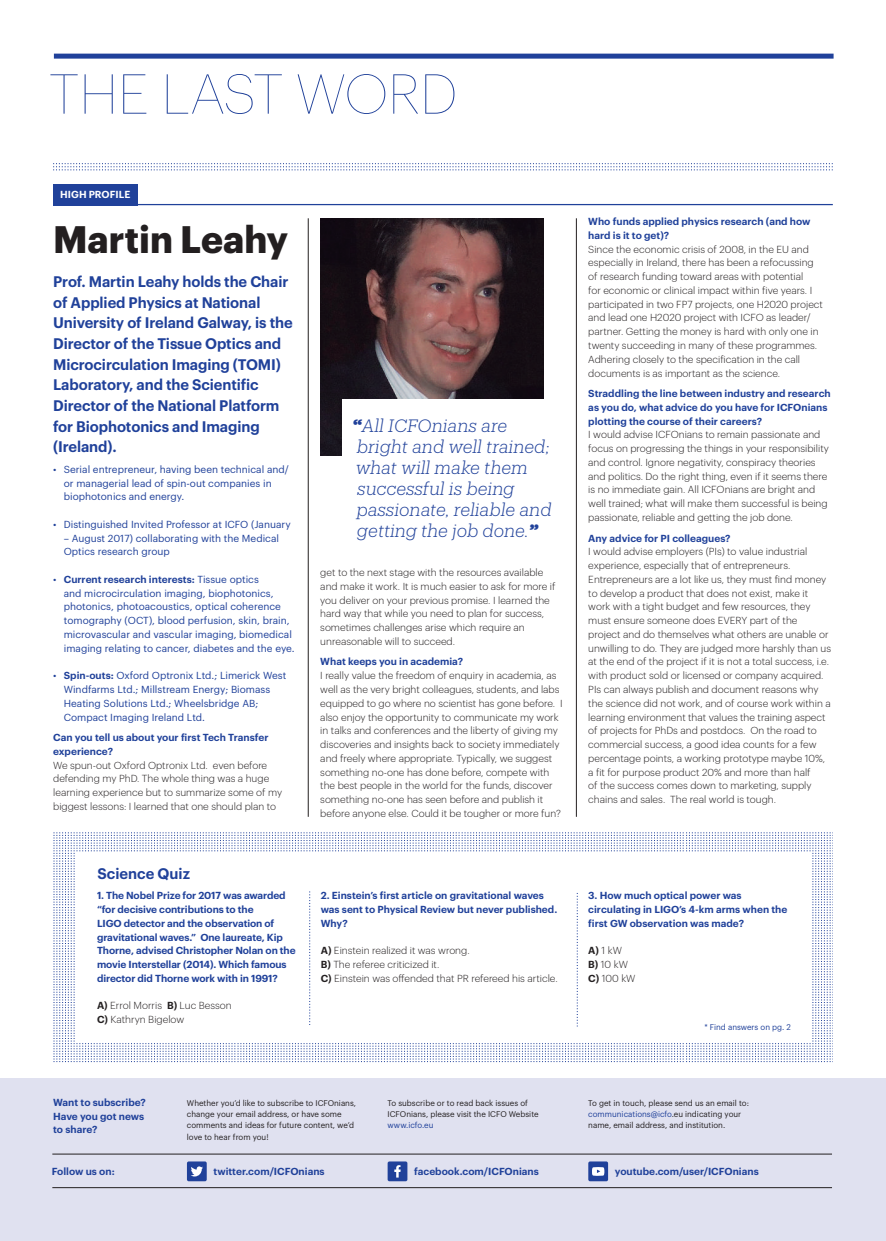
<style>
.page{position:relative;width:886px;height:1241px;background:#fff}
.page>*{position:absolute;margin:0;border:0;box-sizing:border-box;transform-origin:0 0}
.t1{font:100 55px "Graphik";color:#20419a}
.t2{font:700 37.5px "Graphik";color:#231f20}
.t3{font:italic 300 17.5px/21px "Produkt";color:#20419a}
.t4{font:600 15px/20.6px "Graphik";letter-spacing:-.005em;color:#20419a}
.t5{font:300 10px/13.8px "Graphik";color:#231f20}
.t6{font:600 10px/13.8px "Graphik";color:#20419a}
.t7{font:10px/13.8px "Graphik";color:#20419a}
.t8{font:600 10px "Graphik";letter-spacing:.005em;color:#fff}
.t9{font:8.12px/11.2px "Graphik";color:#231f20}
.t10{font:8.12px "Graphik";color:#20419a}
.s1{font-weight:600}
.s2{font-family:"Produkt Super";font-weight:400}
.s3{color:#20419a}
</style>
<div class="page">
<div style="left:54px;top:54px;width:779px;height:5px;background:#20419a"></div>
<img style="left:321px;top:218px;width:223px;height:237px">
<div style="left:343px;top:399px;width:223px;height:158px;background:#fff"></div>
<div style="left:0;top:1078px;width:886px;height:162px;background:#e0e1f0"></div>
<svg style="left:53px;top:163px;width:780px;height:7px"></svg>
<hr style="left:52px;top:1187px;width:780px;height:1px;background:#231f20">
<hr style="left:52px;top:1153px;width:780px;height:1px;background:#231f20">
<div style="left:187px;top:1161px;width:20px;height:19px;background:#20419a;border-radius:2px"></div>
<svg style="left:191px;top:1166px;width:12px;height:10px"></svg>
<div style="left:388px;top:1161px;width:19px;height:19px;background:#20419a;border-radius:2px"></div>
<svg style="left:394px;top:1165px;width:7px;height:12px"></svg>
<div style="left:588px;top:1161px;width:20px;height:19px;background:#20419a;border-radius:2px"></div>
<svg style="left:592px;top:1167px;width:13px;height:8px"></svg>
<svg style="left:53px;top:832px;width:778px;height:228px"></svg>
<hr style="left:576px;top:218px;width:1px;height:598px;background:#231f20">
<hr style="left:308px;top:218px;width:1px;height:598px;background:#231f20">
<hr style="left:53px;top:204px;width:780px;height:1px;background:#20419a">
<div style="left:53px;top:184px;width:85px;height:21px;background:#20419a"></div>
<h1 class="t1" style="left:49px;top:55px;width:410px">THE LAST WORD</h1>
<p class="t8" style="left:60px;top:186px;width:72px">HIGH PROFILE</p>
<h2 class="t2" style="left:53px;top:210px;width:237px">Martin Leahy</h2>
<p class="t4" style="left:53px;top:270px;width:241px">Prof. Martin Leahy holds the Chair of Applied Physics at National<br>University of Ireland Galway, is the<br>Director of the Tissue Optics and<br>Microcirculation Imaging (TOMI)<br>Laboratory, and the Scientific<br>Director of the National Platform for Biophotonics and Imaging (Ireland).</p>
<p class="t7" style="left:64px;top:461px;width:227px;text-indent:-11px">• Serial entrepreneur, having been technical and/ or managerial lead of spin-out companies in biophotonics and energy.</p>
<p class="t7" style="left:53px;top:516px;width:239px">• Distinguished Invited Professor at ICFO (January</p>
<p class="t7" style="left:64px;top:530px;width:217px">– August 2017) collaborating with the Medical<br>Optics research group</p>
<p class="t7" style="left:64px;top:571px;width:232px;text-indent:-11px">• <span class="s1">Current research interests:</span> Tissue optics<br>and microcirculation imaging, biophotonics, photonics, photoacoustics, optical coherence tomography (OCT), blood perfusion, skin, brain, microvascular and vascular imaging, biomedical imaging relating to cancer, diabetes and the eye.</p>
<p class="t7" style="left:64px;top:667px;width:224px;text-indent:-11px">• <span class="s1">Spin-outs:</span> Oxford Optronix Ltd.; Limerick West Windfarms Ltd.; Millstream Energy; Biomass Heating Solutions Ltd.; Wheelsbridge AB; Compact Imaging Ireland Ltd.</p>
<p class="t6" style="left:53px;top:729px;width:217px">Can you tell us about your first Tech Transfer experience?</p>
<p class="t5" style="left:53px;top:757px;width:230px">We spun-out Oxford Optronix Ltd. even before defending my PhD. The whole thing was a huge learning experience but to summarize some of my biggest lessons: I learned that one should plan to</p>
<h3 class="t4" style="left:98px;top:861px;width:94px">Science Quiz</h3>
<p class="t6" style="left:97px;top:887px;width:200px">1. The Nobel Prize for 2017 was awarded “for decisive contributions to the<br>LIGO detector and the observation of gravitational waves.” One laureate, Kip Thorne, advised Christopher Nolan on the movie Interstellar (2014). Which famous director did Thorne work with in 1991?</p>
<p class="t5" style="left:97px;top:998px;width:136px"><span class="s1">A)</span> Errol Morris <span class="s1">B)</span> Luc Besson<br><span class="s1">C)</span> Kathryn Bigelow</p>
<h3 class="t3" style="left:352px;top:414px;width:201px"><span class="s2">“</span>All ICFOnians are bright and well trained; what will make them successful is being passionate, reliable and getting the job done.<span class="s2">”</span></h3>
<p class="t5" style="left:320px;top:564px;width:237px">get to the next stage with the resources available and make it work. It is much easier to ask for more if you deliver on your previous promise. I learned the hard way that while you need to plan for success, sometimes challenges arise which require an unreasonable will to succeed.</p>
<p class="t6" style="left:320px;top:654px;width:144px">What keeps you in academia?</p>
<p class="t5" style="left:320px;top:668px;width:244px">I really value the freedom of enquiry in academia, as well as the very bright colleagues, students, and labs equipped to go where no scientist has gone before. I also enjoy the opportunity to communicate my work in talks and conferences and the liberty of giving my discoveries and insights back to society immediately and freely where appropriate. Typically, we suggest something no-one has done before, compete with the best people in the world for the funds, discover something no-one has seen before and publish it before anyone else. Could it be tougher or more fun?</p>
<p class="t6" style="left:321px;top:887px;width:238px">2. Einstein’s first article on gravitational waves was sent to Physical Review but never published.<br>Why?</p>
<p class="t5" style="left:321px;top:943px;width:238px"><span class="s1">A)</span> Einstein realized it was wrong.<br><span class="s1">B)</span> The referee criticized it.<br><span class="s1">C)</span> Einstein was offended that PR refereed his article.</p>
<p class="t6" style="left:53px;top:1094px;width:94px">Want to subscribe?<br>Have you got news to share?</p>
<p class="t9" style="left:187px;top:1096px;width:171px">Whether you’d like to subscribe to ICFOnians, change your email address, or have some comments and ideas for future content, we’d love to hear from you!</p>
<p class="t9" style="left:388px;top:1096px;width:153px">To subscribe or to read back issues of<br>ICFOnians, please visit the ICFO Website</p>
<p class="t10" style="left:388px;top:1118px;width:47px">www.icfo.eu</p>
<p class="t6" style="left:588px;top:214px;width:224px">Who funds applied physics research (and how hard is it to get)?</p>
<p class="t5" style="left:588px;top:241px;width:236px">Since the economic crisis of 2008, in the EU and especially in Ireland, there has been a refocussing of research funding toward areas with potential<br>for economic or clinical impact within five years. I participated in two FP7 projects, one H2020 project and lead one H2020 project with ICFO as leader/ partner. Getting the money is hard with only one in twenty succeeding in many of these programmes.<br>Adhering closely to the specification in the call documents is as important as the science.</p>
<p class="t6" style="left:588px;top:386px;width:244px">Straddling the line between industry and research as you do, what advice do you have for ICFOnians plotting the course of their careers?</p>
<p class="t5" style="left:588px;top:427px;width:242px">I would advise ICFOnians to remain passionate and focus on progressing the things in your responsibility and control. Ignore negativity, conspiracy theories and politics. Do the right thing, even if it seems there is no immediate gain. All ICFOnians are bright and well trained; what will make them successful is being passionate, reliable and getting the job done.</p>
<p class="t6" style="left:588px;top:530px;width:144px">Any advice for PI colleagues?</p>
<p class="t5" style="left:588px;top:544px;width:244px">I would advise employers (PIs) to value industrial experience, especially that of entrepreneurs.<br>Entrepreneurs are a lot like us, they must find money to develop a product that does not exist, make it work with a tight budget and few resources, they must ensure someone does EVERY part of the project and do themselves what others are unable or unwilling to do. They are judged more harshly than us at the end of the project if it is not a total success, i.e. with product sold or licensed or company acquired.<br>PIs can always publish and document reasons why the science did not work, and of course work within a learning environment that values the training aspect of projects for PhDs and postdocs. On the road to commercial success, a good idea counts for a few percentage points, a working prototype maybe 10%, a fit for purpose product 20% and more than half<br>of the success comes down to marketing, supply chains and sales. The real world is tough.</p>
<p class="t6" style="left:588px;top:887px;width:201px">3. How much optical power was circulating in LIGO’s 4-km arms when the first GW observation was made?</p>
<p class="t5" style="left:588px;top:943px;width:49px"><span class="s1">A)</span> 1 kW<br><span class="s1">B)</span> 10 kW<br><span class="s1">C)</span> 100 kW</p>
<p class="t10" style="left:704px;top:1020px;width:88px">* Find answers on pg. 2</p>
<p class="t9" style="left:588px;top:1096px;width:162px">To get in touch, please send us an email to: <span class="s3">communications@icfo</span>.eu indicating your name, email address, and institution.</p>
<p class="t6" style="left:52px;top:1162px;width:64px">Follow us on:</p>
<p class="t6" style="left:213px;top:1162px;width:113px">twitter.com/ICFOnians</p>
<p class="t6" style="left:414px;top:1162px;width:126px">facebook.com/ICFOnians</p>
<p class="t6" style="left:615px;top:1162px;width:145px">youtube.com/user/ICFOnians</p>
</div>
